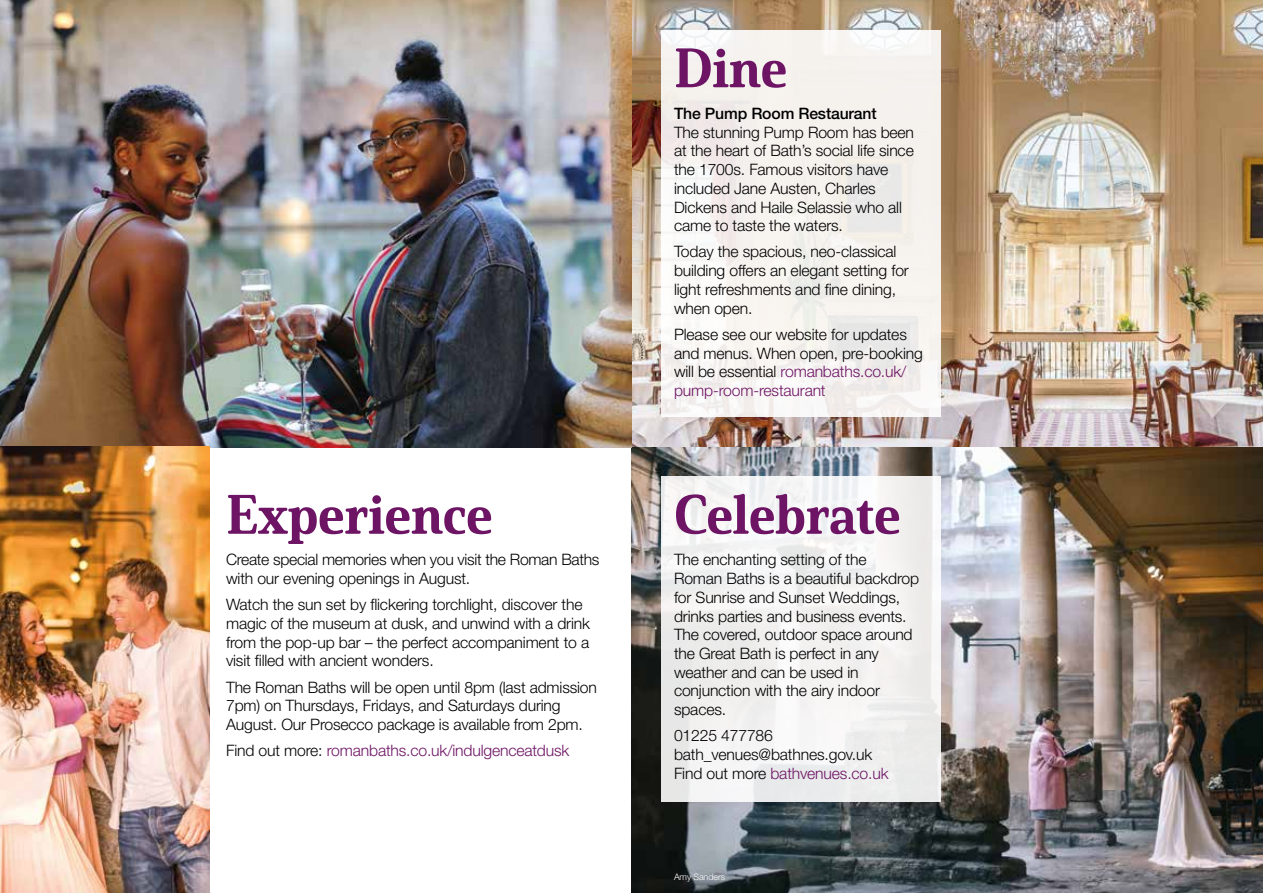
<style>
.page{position:relative;width:1263px;height:893px;background:#fff}
.page>*{position:absolute;margin:0;border:0;box-sizing:border-box;transform-origin:0 0}
.t1{font:54px "Solitas Serif Nor Ex B";letter-spacing:-.01em;color:#6e1465}
.t2{font:300 15.75px/18.8px "Helvetica Neue";letter-spacing:-.01em;color:#000}
.t3{font:300 15.75px "Helvetica Neue";letter-spacing:-.01em;color:#6e1465}
.t4{font:500 15.75px "Helvetica Neue";letter-spacing:-.01em;color:#000}
.t5{font:300 9px "Helvetica Neue";letter-spacing:-.01em;color:#fff}
.s1{color:#000}
.s2{color:#6e1465}
</style>
<div class="page">
<img style="left:631px;top:446px;width:632px;height:447px">
<img style="left:631px;top:0;width:632px;height:446px">
<div style="left:661px;top:476px;width:280px;height:325px;background:#f2f1f1"></div>
<div style="left:661px;top:30px;width:280px;height:387px;background:linear-gradient(to right,#f7f4f2,#f3f0ec)"></div>
<img style="left:0;top:0;width:631px;height:448px">
<img style="left:0;top:446px;width:209px;height:447px">
<h1 class="t1" style="left:226px;top:482px;width:268px">Experience</h1>
<p class="t2" style="left:226px;top:550px;width:375px">Create special memories when you visit the Roman Baths with our evening openings in August.</p>
<p class="t2" style="left:226px;top:595px;width:365px">Watch the sun set by flickering torchlight, discover the magic of the museum at dusk, and unwind with a drink from the pop-up bar – the perfect accompaniment to a visit filled with ancient wonders.</p>
<p class="t2" style="left:226px;top:677px;width:372px">The Roman Baths will be open until 8pm (last admission<br>7pm) on Thursdays, Fridays, and Saturdays during<br>August. Our Prosecco package is available from 2pm.</p>
<p class="t3" style="left:226px;top:741px;width:345px"><span class="s1">Find out more:</span> romanbaths.co.uk/indulgenceatdusk</p>
<h1 class="t1" style="left:674px;top:35px;width:115px">Dine</h1>
<p class="t4" style="left:674px;top:104px;width:204px">The Pump Room Restaurant</p>
<p class="t2" style="left:674px;top:122px;width:242px">The stunning Pump Room has been at the heart of Bath’s social life since the 1700s. Famous visitors have included Jane Austen, Charles<br>Dickens and Haile Selassie who all came to taste the waters.</p>
<p class="t2" style="left:674px;top:242px;width:236px">Today the spacious, neo-classical building offers an elegant setting for light refreshments and fine dining, when open.</p>
<p class="t2" style="left:674px;top:325px;width:250px">Please see our website for updates and menus. When open, pre-booking will be essential <span class="s2">romanbaths.co.uk/ pump-room-restaurant</span></p>
<h1 class="t1" style="left:674px;top:482px;width:228px">Celebrate</h1>
<p class="t2" style="left:674px;top:550px;width:247px">The enchanting setting of the<br>Roman Baths is a beautiful backdrop for Sunrise and Sunset Weddings, drinks parties and business events.<br>The covered, outdoor space around the Great Bath is perfect in any weather and can be used in conjunction with the airy indoor spaces.</p>
<p class="t2" style="left:674px;top:726px;width:216px">01225 477786 bath_venues@bathnes.gov.uk<br>Find out more <span class="s2">bathvenues.co.uk</span></p>
<p class="t5" style="left:674px;top:871px;width:53px">Amy Sanders</p>
</div>
